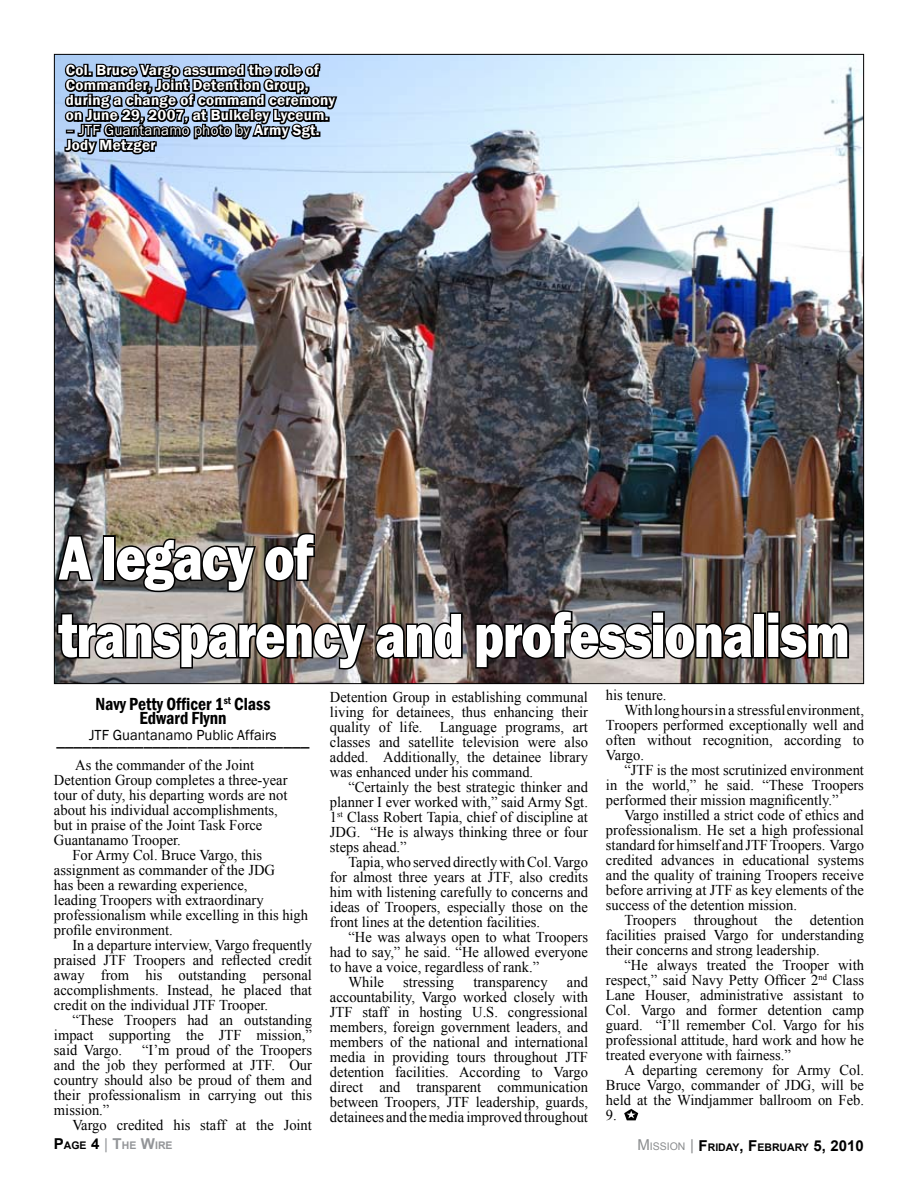
<style>
.page{position:relative;width:918px;height:1188px;background:#fff}
.page>*{position:absolute;margin:0;border:0;box-sizing:border-box;transform-origin:0 0}
.t1{font:800 64.5px/77.4px "Franklin Gothic";letter-spacing:-.025em;color:#fff;scale:.8 1}
.t2{font:600 condensed 18px/15px "Franklin Gothic";color:#000;text-align:center}
.t3{font:18px "Franklin Gothic";color:#000}
.t4{font:15px/15px "Times New Roman";color:#000;text-align:justify}
.t5{font:600 15px/15px "Franklin Gothic";letter-spacing:.02em;color:#fff}
.t6{font:15px/15px "Franklin Gothic";letter-spacing:.02em;color:#fff}
.t7{font:15px "Franklin Gothic";color:#000}
.t8{font:700 10.5px "Arial";color:#000}
.t9{font:700 10.5px "Arial";color:#939598}
.s1{font-weight:600}
.s2{font-size:15px;color:#000}
.s3{color:#000}
.s4{font-weight:400;font-size:15px}
.s5{font-size:15px}
.s6{font-weight:400;font-size:15px;color:#8a8c8e}
.s7{font-weight:400;color:#8a8c8e}
</style>
<div class="page">
<img style="left:56px;top:56px;width:806px;height:626px">
<svg style="left:62px;top:59px;width:277px;height:106px;background:#637284"></svg>
<svg style="left:624px;top:1109px;width:14px;height:11px"></svg>
<svg style="left:55px;top:534px;width:40px;height:49px;background:#515051"></svg>
<div style="left:103px;top:535px;width:13px;height:46px;border:3px solid #000"></div>
<svg style="left:114px;top:531px;width:203px;height:63px;background:#544e48"></svg>
<img style="left:55px;top:611px;width:409px;height:60px">
<svg style="left:474px;top:609px;width:282px;height:61px;background:#575251"></svg>
<div style="left:753px;top:612px;width:13px;height:46px;border:3px solid #000"></div>
<img style="left:766px;top:610px;width:85px;height:51px">
<p class="t5" style="left:66px;top:63px;width:271px">Col. Bruce Vargo assumed the role of Commander, Joint Detention Group, during a change of command ceremony on June 29, 2007, at Bulkeley Lyceum.</p>
<p class="t6" style="left:66px;top:123px;width:255px">– JTF Guantanamo photo by <span class="s1">Army Sgt.<br>Jody Metzger</span></p>
<h1 class="t1" style="left:58px;top:519px;width:991px">A legacy of<br>transparency and professionalism</h1>
<p class="t2" style="left:95px;top:696px;width:177px">Navy Petty Officer 1<sup>st</sup> Class<br>Edward Flynn</p>
<p class="t7" style="left:89px;top:725px;width:189px">JTF Guantanamo Public Affairs</p>
<p class="t3" style="left:56px;top:728px;width:255px">_____________________________</p>
<p class="t4" style="left:75px;top:757px;width:181px">As the commander of the Joint</p>
<p class="t4" style="left:54px;top:772px;width:235px">Detention Group completes a three-year</p>
<p class="t4" style="left:54px;top:787px;width:235px">tour of duty, his departing words are not</p>
<p class="t4" style="left:54px;top:802px;width:225px">about his individual accomplishments,</p>
<p class="t4" style="left:54px;top:817px;width:210px">but in praise of the Joint Task Force</p>
<p class="t4" style="left:54px;top:832px;width:128px">Guantanamo Trooper.</p>
<p class="t4" style="left:72px;top:847px;width:191px">For Army Col. Bruce Vargo, this</p>
<p class="t4" style="left:54px;top:862px;width:223px">assignment as commander of the JDG</p>
<p class="t4" style="left:54px;top:877px;width:195px">has been a rewarding experience,</p>
<p class="t4" style="left:54px;top:892px;width:211px">leading Troopers with extraordinary</p>
<p class="t4" style="left:54px;top:907px;width:256px">professionalism while excelling in this high</p>
<p class="t4" style="left:54px;top:922px;width:120px">profile environment.</p>
<p class="t4" style="left:72px;top:937px;width:241px">In a departure interview, Vargo frequently</p>
<p class="t4" style="left:54px;top:952px;width:260px">praised JTF Troopers and reflected credit</p>
<p class="t4" style="left:54px;top:967px;width:260px">away from his outstanding personal</p>
<p class="t4" style="left:54px;top:982px;width:260px">accomplishments. Instead, he placed that</p>
<p class="t4" style="left:54px;top:997px;width:216px">credit on the individual JTF Trooper.</p>
<p class="t4" style="left:72px;top:1012px;width:241px">“These Troopers had an outstanding</p>
<p class="t4" style="left:54px;top:1027px;width:260px">impact supporting the JTF mission,”</p>
<p class="t4" style="left:54px;top:1042px;width:70px">said Vargo.</p>
<p class="t4" style="left:54px;top:1042px;width:260px;text-indent:88px">“I’m proud of the Troopers and the job they performed at JTF. Our country should also be proud of them and their professionalism in carrying out this mission.”</p>
<p class="t4" style="left:72px;top:1117px;width:241px">Vargo credited his staff at the Joint</p>
<p class="t4" style="left:330px;top:689px;width:260px">Detention Group in establishing communal living for detainees, thus enhancing their quality of life. Language programs, art classes and satellite television were also added. Additionally, the detainee library was enhanced under his command.</p>
<p class="t4" style="left:330px;top:779px;width:260px;text-indent:18px">“Certainly the best strategic thinker and planner I ever worked with,” said Army Sgt.<br>1<sup>st</sup> Class Robert Tapia, chief of discipline at JDG. “He is always thinking three or four steps ahead.”</p>
<p class="t4" style="left:330px;top:854px;width:260px;text-indent:18px">Tapia, who served directly with Col. Vargo for almost three years at JTF, also credits him with listening carefully to concerns and ideas of Troopers, especially those on the front lines at the detention facilities.</p>
<p class="t4" style="left:348px;top:929px;width:241px">“He was always open to what Troopers</p>
<p class="t4" style="left:330px;top:944px;width:260px">had to say,” he said. “He allowed everyone</p>
<p class="t4" style="left:330px;top:959px;width:211px">to have a voice, regardless of rank.”</p>
<p class="t4" style="left:348px;top:974px;width:37px">While</p>
<p class="t4" style="left:403px;top:974px;width:52px">stressing</p>
<p class="t4" style="left:473px;top:974px;width:76px">transparency</p>
<p class="t4" style="left:330px;top:974px;width:260px;text-indent:237px">and accountability, Vargo worked closely with JTF staff in hosting U.S. congressional members, foreign government leaders, and members of the national and international media in providing tours throughout JTF detention facilities. According to Vargo direct and transparent communication between Troopers, JTF leadership, guards, detainees and the media improved throughout</p>
<p class="t4" style="left:606px;top:688px;width:62px">his tenure.</p>
<p class="t4" style="left:624px;top:703px;width:241px">With long hours in a stressful environment,</p>
<p class="t4" style="left:606px;top:718px;width:260px">Troopers performed exceptionally well and</p>
<p class="t4" style="left:606px;top:733px;width:260px">often without recognition, according to</p>
<p class="t4" style="left:606px;top:748px;width:40px">Vargo.</p>
<p class="t4" style="left:624px;top:763px;width:241px">“JTF is the most scrutinized environment</p>
<p class="t4" style="left:606px;top:778px;width:259px">in the world,” he said. “These Troopers</p>
<p class="t4" style="left:606px;top:793px;width:234px">performed their mission magnificently.”</p>
<p class="t4" style="left:624px;top:808px;width:241px">Vargo instilled a strict code of ethics and</p>
<p class="t4" style="left:606px;top:823px;width:260px">professionalism. He set a high professional</p>
<p class="t4" style="left:606px;top:838px;width:260px">standard for himself and JTF Troopers. Vargo</p>
<p class="t4" style="left:606px;top:853px;width:260px">credited advances in educational systems</p>
<p class="t4" style="left:606px;top:868px;width:260px">and the quality of training Troopers receive</p>
<p class="t4" style="left:606px;top:883px;width:260px">before arriving at JTF as key elements of the</p>
<p class="t4" style="left:606px;top:898px;width:193px">success of the detention mission.</p>
<p class="t4" style="left:624px;top:913px;width:241px">Troopers throughout the detention</p>
<p class="t4" style="left:606px;top:928px;width:260px">facilities praised Vargo for understanding</p>
<p class="t4" style="left:606px;top:943px;width:215px">their concerns and strong leadership.</p>
<p class="t4" style="left:624px;top:958px;width:241px">“He always treated the Trooper with</p>
<p class="t4" style="left:606px;top:973px;width:260px">respect,” said Navy Petty Officer 2<sup>nd</sup> Class</p>
<p class="t4" style="left:606px;top:988px;width:260px">Lane Houser, administrative assistant to</p>
<p class="t4" style="left:606px;top:1003px;width:260px">Col. Vargo and former detention camp</p>
<p class="t4" style="left:606px;top:1018px;width:260px">guard. “I’ll remember Col. Vargo for his</p>
<p class="t4" style="left:606px;top:1033px;width:260px">professional attitude, hard work and how he</p>
<p class="t4" style="left:606px;top:1048px;width:187px">treated everyone with fairness.”</p>
<p class="t4" style="left:624px;top:1063px;width:241px">A departing ceremony for Army Col.</p>
<p class="t4" style="left:606px;top:1078px;width:259px">Bruce Vargo, commander of JDG, will be</p>
<p class="t4" style="left:606px;top:1093px;width:260px">held at the Windjammer ballroom on Feb.</p>
<p class="t4" style="left:606px;top:1108px;width:12px">9.</p>
<p class="t9" style="left:54px;top:1139px;width:120px"><span class="s2">P</span><span class="s3">AGE</span> <span class="s2">4</span> <span class="s4">|</span> <span class="s5">T</span>HE <span class="s5">W</span>IRE</p>
<p class="t8" style="left:637px;top:1140px;width:228px"><span class="s6">M</span><span class="s7">ISSION</span> <span class="s6">|</span> <span class="s5">F</span>RIDAY<span class="s5">, F</span>EBRUARY <span class="s5">5, 2010</span></p>
</div>
